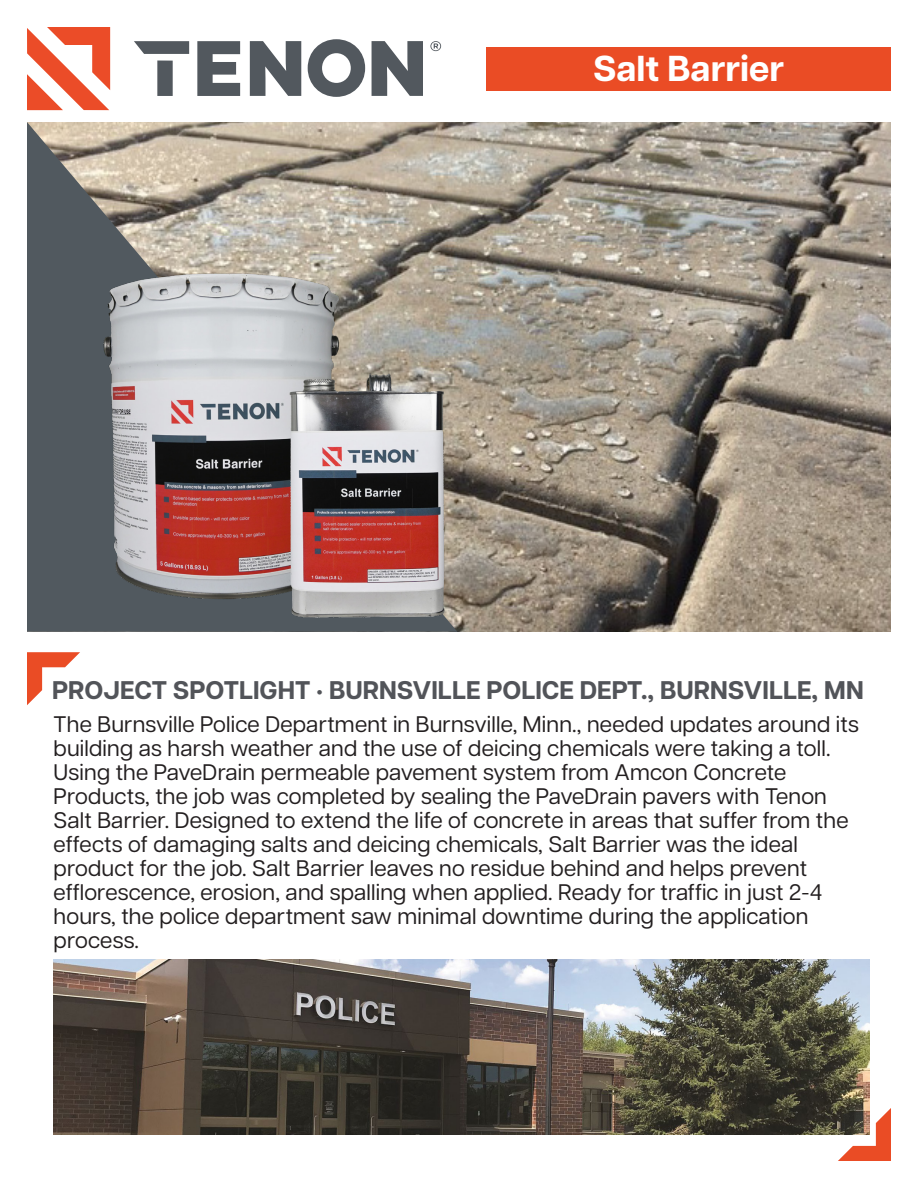
<style>
.page{position:relative;width:918px;height:1188px;background:#fff}
.page>*{position:absolute;margin:0;border:0;box-sizing:border-box;transform-origin:0 0}
.t1{font:700 36px "Articulat CF";color:#fff}
.t2{font:700 25.5px "Articulat CF";color:#525459}
.Product_Description{font:22.5px/24px "Articulat CF";letter-spacing:.01em;color:#231f20}
</style>
<div class="page">
<svg style="left:430px;top:41px;width:11px;height:10px"></svg>
<svg style="left:134px;top:41px;width:55px;height:55px"></svg>
<svg style="left:197px;top:41px;width:43px;height:55px"></svg>
<svg style="left:250px;top:41px;width:51px;height:55px"></svg>
<svg style="left:372px;top:41px;width:51px;height:55px"></svg>
<svg style="left:308px;top:39px;width:57px;height:58px"></svg>
<svg style="left:27px;top:27px;width:83px;height:83px"></svg>
<div style="left:486px;top:47px;width:405px;height:44px;background:#ea4c25"></div>
<img style="left:458px;top:122px;width:433px;height:510px">
<svg style="left:27px;top:122px;width:431px;height:510px;background:#949087"></svg>
<img style="left:73px;top:259px;width:388px;height:373px">
<svg style="left:838px;top:1108px;width:53px;height:53px"></svg>
<svg style="left:27px;top:652px;width:53px;height:53px"></svg>
<img style="left:54px;top:959px;width:815px;height:175px">
<p class="t1" style="left:593px;top:42px;width:193px">Salt Barrier</p>
<p class="t2" style="left:52px;top:671px;width:813px">PROJECT SPOTLIGHT • BURNSVILLE POLICE DEPT., BURNSVILLE, MN</p>
<p class="Product_Description" style="left:54px;top:710px;width:807px">The Burnsville Police Department in Burnsville, Minn., needed updates around its building as harsh weather and the use of deicing chemicals were taking a toll.<br>Using the PaveDrain permeable pavement system from Amcon Concrete Products, the job was completed by sealing the PaveDrain pavers with Tenon Salt Barrier. Designed to extend the life of concrete in areas that suffer from the effects of damaging salts and deicing chemicals, Salt Barrier was the ideal product for the job. Salt Barrier leaves no residue behind and helps prevent efflorescence, erosion, and spalling when applied. Ready for traffic in just 2-4 hours, the police department saw minimal downtime during the application process.</p>
</div>
